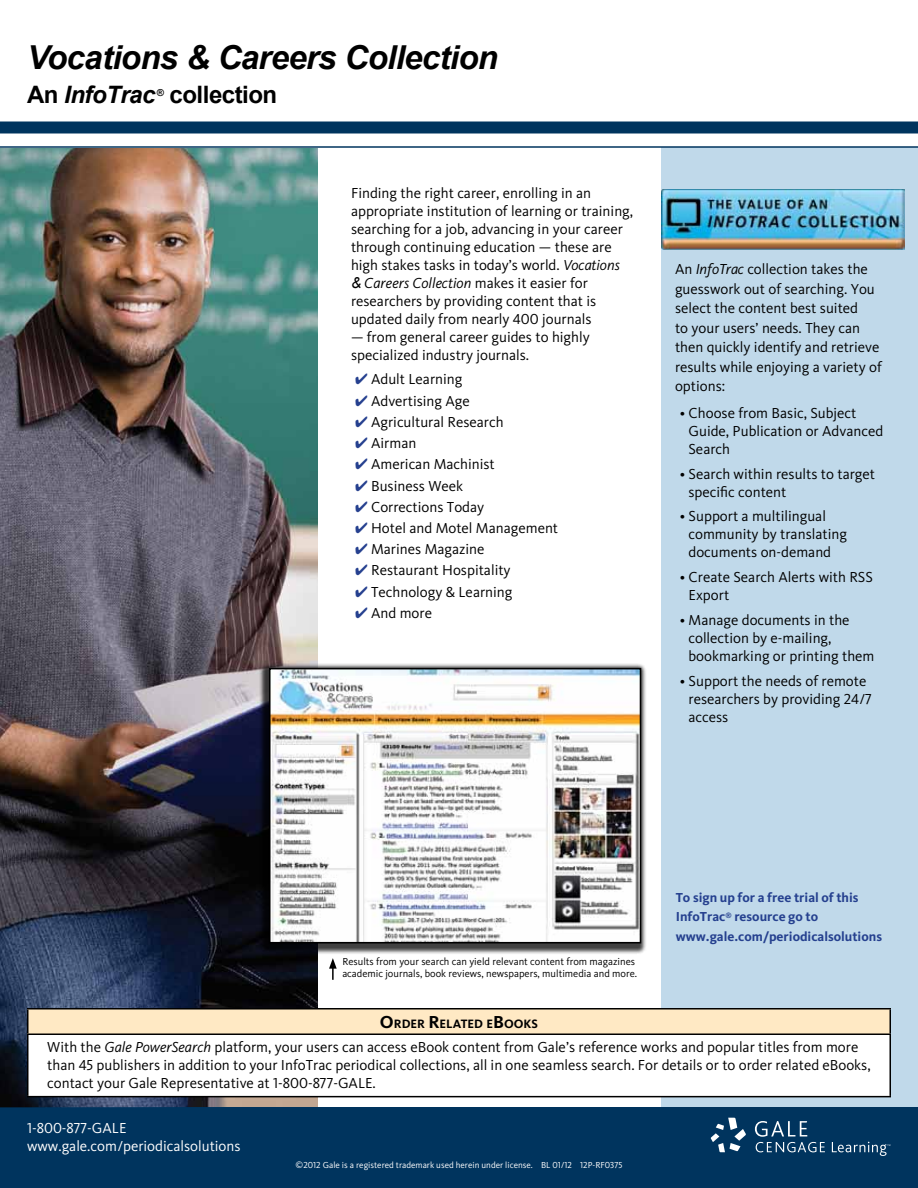
<style>
.page{position:relative;width:918px;height:1188px;background:#fff}
.page>*{position:absolute;margin:0;border:0;box-sizing:border-box;transform-origin:0 0}
.Page_Headline{font:italic 700 33px "Arial";letter-spacing:-.02em;color:#000}
.Page_Headline-2{font:italic 700 24px "Arial";letter-spacing:-.02em;color:#000}
.Page_Headline-3{font:700 24px "Arial";letter-spacing:-.02em;color:#000}
.Body{font:15px/18px "Kievit CL";color:#000}
.Bullet{font:15px/18px "Kievit CL";color:#000}
.For_details{font:15px/18px "Kievit CL";color:#000}
.Checkmarks{font:15px "Kievit CL";color:#000}
.Gale_phone{font:15px "Kievit CL";color:#fff}
.web_address{font:700 13.5px/19.5px "Kievit CL";color:#25408f}
.Subhead{font:700 12.6px "Kievit CL";color:#000}
.t1{font:10.5px/12.6px "Kievit CL";color:#000}
.Page_Headline-4{font:italic 700 9.6px "Arial";color:#000}
.trademark{font:9px "Kievit CL";color:#fff}
.s1{font-style:normal}
.s2{font-style:italic}
.s3{font-family:"Arial";font-style:italic}
.s4{color:#25408f}
.s5{font-size:18px}
</style>
<div class="page">
<img style="left:0;top:148px;width:318px;height:959px">
<div style="left:662px;top:147px;width:256px;height:972px;background:#c0d9ea"></div>
<div style="left:0;top:1107px;width:918px;height:81px;background:#00345e"></div>
<svg style="left:711px;top:1118px;width:35px;height:34px"></svg>
<svg style="left:755px;top:1121px;width:70px;height:31px;background:#2d587a"></svg>
<svg style="left:832px;top:1142px;width:58px;height:14px"></svg>
<hr style="left:0;top:146px;width:918px;height:2px;background:#00345e">
<div style="left:0;top:122px;width:918px;height:12px;background:#00345e"></div>
<img style="left:662px;top:189px;width:242px;height:61px">
<div style="left:258px;top:663px;width:389px;height:292px;background:#000;opacity:.75"></div>
<img style="left:272px;top:671px;width:366px;height:270px">
<div style="left:269px;top:668px;width:372px;height:276px;border:2px solid #000"></div>
<svg style="left:329px;top:958px;width:8px;height:22px"></svg>
<div style="left:28px;top:1009px;width:862px;height:25px;background:#ffe9c4"></div>
<div style="left:28px;top:1034px;width:862px;height:63px;background:#fff"></div>
<hr style="left:27px;top:1008px;width:864px;height:2px;background:#000">
<svg style="left:27px;top:1010px;width:1px;height:24px"></svg>
<svg style="left:890px;top:1010px;width:1px;height:24px"></svg>
<hr style="left:27px;top:1034px;width:864px;height:1px;background:#000">
<hr style="left:27px;top:1035px;width:1px;height:61px;background:#000">
<hr style="left:890px;top:1035px;width:1px;height:61px;background:#000">
<hr style="left:27px;top:1096px;width:864px;height:1px;background:#000">
<p class="Page_Headline" style="left:27px;top:36px;width:473px">Vocations &amp; Careers Collection</p>
<p class="Page_Headline-2" style="left:27px;top:79px;width:130px"><span class="s1">An</span> InfoTrac</p>
<p class="Page_Headline-4" style="left:156px;top:86px;width:9px">®</p>
<p class="Page_Headline-3" style="left:170px;top:79px;width:109px">collection</p>
<p class="Body" style="left:351px;top:184px;width:284px">Finding the right career, enrolling in an appropriate institution of learning or training, searching for a job, advancing in your career through continuing education — these are high stakes tasks in today’s world. <span class="s2">Vocations </span><span class="s3">&amp;</span> <span class="s2">Careers Collection</span> makes it easier for researchers by providing content that is updated daily from nearly 400 journals</p>
<p class="Body" style="left:351px;top:328px;width:240px">— from general career guides to highly specialized industry journals.</p>
<p class="Checkmarks" style="left:355px;top:371px;width:109px"><span class="s4">✔</span> Adult Learning</p>
<p class="Checkmarks" style="left:355px;top:392px;width:116px"><span class="s4">✔</span> Advertising Age</p>
<p class="Checkmarks" style="left:355px;top:413px;width:150px"><span class="s4">✔</span> Agricultural Research</p>
<p class="Checkmarks" style="left:355px;top:435px;width:63px"><span class="s4">✔</span> Airman</p>
<p class="Checkmarks" style="left:355px;top:456px;width:141px"><span class="s4">✔</span> American Machinist</p>
<p class="Checkmarks" style="left:355px;top:477px;width:110px"><span class="s4">✔</span> Business Week</p>
<p class="Checkmarks" style="left:355px;top:498px;width:131px"><span class="s4">✔</span> Corrections Today</p>
<p class="Checkmarks" style="left:355px;top:520px;width:205px"><span class="s4">✔</span> Hotel and Motel Management</p>
<p class="Checkmarks" style="left:355px;top:541px;width:131px"><span class="s4">✔</span> Marines Magazine</p>
<p class="Checkmarks" style="left:355px;top:562px;width:157px"><span class="s4">✔</span> Restaurant Hospitality</p>
<p class="Checkmarks" style="left:355px;top:583px;width:159px"><span class="s4">✔</span> Technology &amp; Learning</p>
<p class="Checkmarks" style="left:355px;top:605px;width:78px"><span class="s4">✔</span> And more</p>
<p class="Body" style="left:675px;top:260px;width:208px;line-height:19.5px">An <span class="s2">InfoTrac</span> collection takes the guesswork out of searching. You select the content best suited<br>to your users’ needs. They can then quickly identify and retrieve results while enjoying a variety of options:</p>
<p class="Bullet" style="left:688px;top:404px;width:196px;text-indent:-9px">• Choose from Basic, Subject<br>Guide, Publication or Advanced<br>Search</p>
<p class="Bullet" style="left:688px;top:465px;width:188px;text-indent:-9px">• Search within results to target specific content</p>
<p class="Bullet" style="left:688px;top:508px;width:160px;text-indent:-9px">• Support a multilingual community by translating documents on-demand</p>
<p class="Bullet" style="left:688px;top:568px;width:186px;text-indent:-9px">• Create Search Alerts with RSS<br>Export</p>
<p class="Bullet" style="left:688px;top:611px;width:187px;text-indent:-9px">• Manage documents in the collection by e-mailing, bookmarking or printing them</p>
<p class="Bullet" style="left:688px;top:672px;width:185px;text-indent:-9px">• Support the needs of remote researchers by providing 24/7 access</p>
<p class="web_address" style="left:676px;top:888px;width:208px">To sign up for a free trial of this<br>InfoTrac<sup>®</sup> resource go to www.gale.com/periodicalsolutions</p>
<p class="t1" style="left:342px;top:955px;width:296px">Results from your search can yield relevant content from magazines academic journals, book reviews, newspapers, multimedia and more.</p>
<p class="Subhead" style="left:380px;top:1017px;width:160px"><span class="s5">O</span>RDER <span class="s5">R</span>ELATED E<span class="s5">B</span>OOKS</p>
<p class="For_details" style="left:47px;top:1038px;width:825px">With the <span class="s2">Gale PowerSearch</span> platform, your users can access eBook content from Gale’s reference works and popular titles from more than 45 publishers in addition to your InfoTrac periodical collections, all in one seamless search. For details or to order related eBooks, contact your Gale Representative at 1-800-877-GALE.</p>
<p class="Gale_phone" style="left:27px;top:1120px;width:101px">1-800-877-GALE</p>
<p class="Gale_phone" style="left:27px;top:1138px;width:215px">www.gale.com/periodicalsolutions</p>
<p class="trademark" style="left:296px;top:1160px;width:328px">©2012 Gale is a registered trademark used herein under license. BL 01/12 12P-RF0375</p>
</div>
